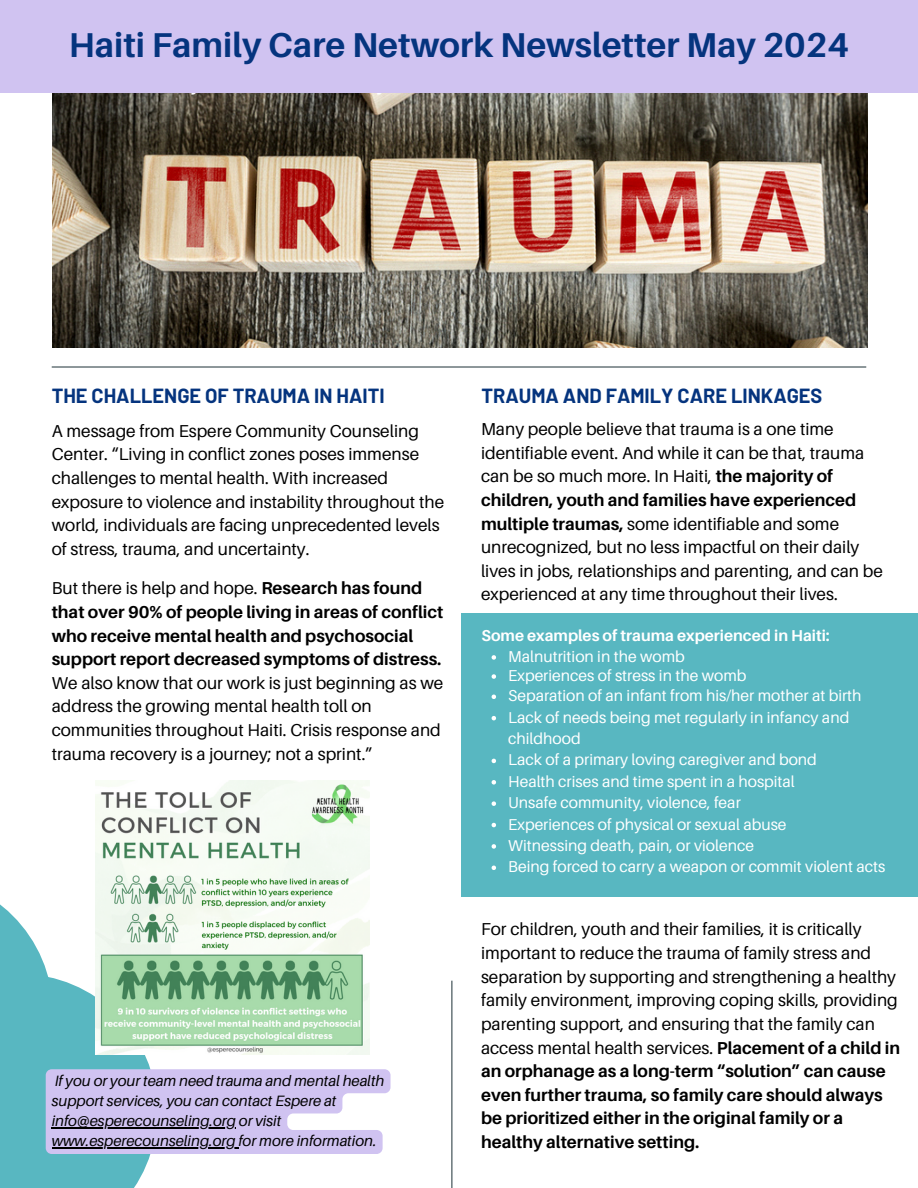
<style>
.page{position:relative;width:918px;height:1188px;background:#fff}
.page>*{position:absolute;margin:0;border:0;box-sizing:border-box;transform-origin:0 0}
.t1{font:700 34.5px "Aileron";color:#05347e}
.t2{font:700 19.95px "Barlow";color:#05347e}
.t3{font:17.25px/23.7px "Aileron";color:#000}
.t4{font:15.75px/21.3px "Aileron";color:#fff}
.t5{font:700 15.75px "Aileron";color:#fff}
.t6{font:italic 15px/20.2px "Aileron";color:#000}
.s1{font-weight:700}
</style>
<div class="page">
<img style="left:53px;top:92px;width:814px;height:255px">
<hr style="left:52px;top:366px;width:814px;height:2px;background:#36484d">
<div style="left:0;top:0;width:918px;height:92px;background:#d0c3f1"></div>
<svg style="left:0;top:904px;width:48px;height:70px;fill:#58b7c1"></svg>
<div style="left:0;top:974px;width:157px;height:214px;background:#58b7c1"></div>
<img style="left:95px;top:780px;width:275px;height:275px">
<div style="left:462px;top:614px;width:456px;height:283px;background:#58b7c1"></div>
<svg style="left:492px;top:655px;width:4px;height:5px"></svg>
<svg style="left:492px;top:674px;width:4px;height:5px"></svg>
<svg style="left:492px;top:695px;width:4px;height:4px"></svg>
<svg style="left:492px;top:716px;width:4px;height:4px"></svg>
<svg style="left:492px;top:759px;width:4px;height:4px"></svg>
<svg style="left:492px;top:780px;width:4px;height:5px"></svg>
<svg style="left:492px;top:801px;width:4px;height:5px"></svg>
<svg style="left:492px;top:823px;width:4px;height:4px"></svg>
<svg style="left:492px;top:844px;width:4px;height:5px"></svg>
<svg style="left:492px;top:866px;width:4px;height:4px"></svg>
<svg style="left:46px;top:1069px;width:345px;height:85px;background:#d2c6ef"></svg>
<hr style="left:52px;top:1127px;width:184px;height:1px;background:#000">
<hr style="left:52px;top:1148px;width:186px;height:1px;background:#000">
<hr style="left:451px;top:981px;width:1px;height:207px;background:#36484d">
<h1 class="t1" style="left:69px;top:24px;width:781px">Haiti Family Care Network Newsletter May 2024</h1>
<h2 class="t2" style="left:52px;top:383px;width:334px">THE CHALLENGE OF TRAUMA IN HAITI</h2>
<h5 class="t2" style="left:481px;top:383px;width:342px">TRAUMA AND FAMILY CARE LINKAGES</h5>
<h5 class="t3" style="left:481px;top:417px;width:403px">Many people believe that trauma is a one time identifiable event. And while it can be that, trauma can be so much more. In Haiti, <span class="s1">the majority of children, youth and families have experienced multiple traumas,</span> some identifiable and some unrecognized, but no less impactful on their daily lives in jobs, relationships and parenting, and can be experienced at any time throughout their lives.</h5>
<h5 class="t3" style="left:52px;top:419px;width:394px">A message from Espere Community Counseling Center. “Living in conflict zones poses immense challenges to mental health. With increased exposure to violence and instability throughout the world, individuals are facing unprecedented levels of stress, trauma, and uncertainty.</h5>
<h4 class="t3" style="left:52px;top:576px;width:393px">But there is help and hope. <span class="s1">Research has found that over 90% of people living in areas of conflict who receive mental health and psychosocial support report decreased symptoms of distress.<br></span>We also know that our work is just beginning as we address the growing mental health toll on communities throughout Haiti. Crisis response and trauma recovery is a journey; not a sprint.”</h4>
<p class="t5" style="left:481px;top:625px;width:350px">Some examples of trauma experienced in Haiti:</p>
<p class="t4" style="left:508px;top:645px;width:178px">Malnutrition in the womb</p>
<p class="t4" style="left:508px;top:665px;width:240px">Experiences of stress in the womb</p>
<p class="t4" style="left:508px;top:685px;width:355px">Separation of an infant from his/her mother at birth</p>
<p class="t4" style="left:508px;top:706px;width:343px">Lack of needs being met regularly in infancy and childhood</p>
<p class="t4" style="left:508px;top:749px;width:310px">Lack of a primary loving caregiver and bond</p>
<p class="t4" style="left:508px;top:770px;width:288px">Health crises and time spent in a hospital</p>
<p class="t4" style="left:508px;top:792px;width:234px">Unsafe community, violence, fear</p>
<p class="t4" style="left:508px;top:813px;width:280px">Experiences of physical or sexual abuse</p>
<p class="t4" style="left:508px;top:834px;width:247px">Witnessing death, pain, or violence</p>
<h5 class="t4" style="left:508px;top:856px;width:379px">Being forced to carry a weapon or commit violent acts</h5>
<p class="t6" style="left:52px;top:1070px;width:334px">If you or your team need trauma and mental health support services, you can contact Espere at info@esperecounseling.org or visit www.esperecounseling.org for more information.</p>
<p class="t3" style="left:481px;top:917px;width:421px">For children, youth and their families, it is critically important to reduce the trauma of family stress and separation by supporting and strengthening a healthy family environment, improving coping skills, providing parenting support, and ensuring that the family can access mental health services. <span class="s1">Placement of a child in an orphanage as a long-term “solution” can cause even further trauma, so family care should always be prioritized either in the original family or a healthy alternative setting.</span></p>
</div>
